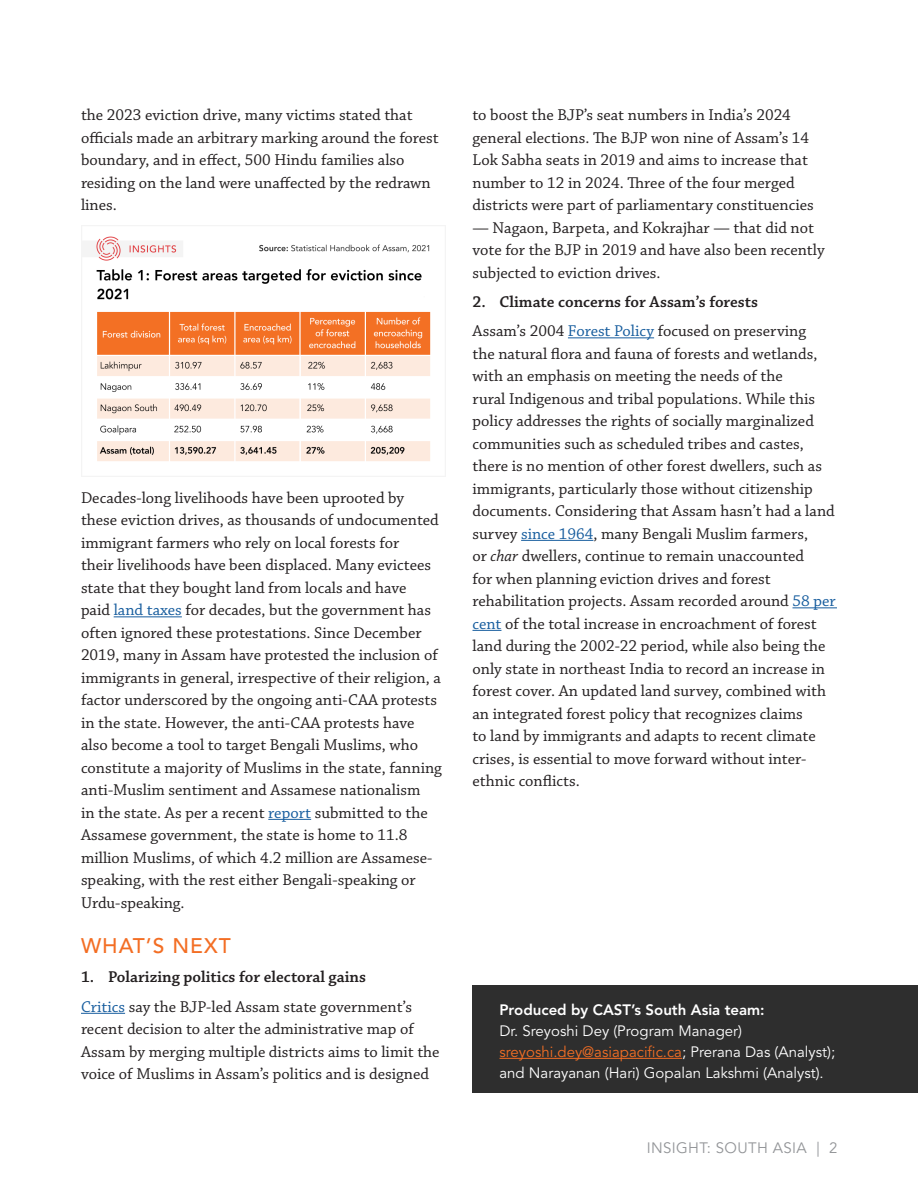
<style>
.page{position:relative;width:918px;height:1188px;background:#fff}
.page>*{position:absolute;margin:0;border:0;box-sizing:border-box;transform-origin:0 0}
.t1{font:500 21px "Avenir LT Std";letter-spacing:.05em;color:#f36e24}
.Body{font:16.5px/22.5px "Chaparral Pro";color:#231f20}
.t2{font:600 16.5px "Chaparral Pro";color:#231f20}
.Produced_By{font:15px/21px "Avenir LT Std";color:#fff}
.t3{font:15px "Avenir LT Std";letter-spacing:.025em;color:#939598}
.s1{color:#175d9e}
.s2{font-style:italic}
.s3{font-weight:800}
.s4{color:#f36e24}
</style>
<div class="page">
<div style="left:472px;top:986px;width:446px;height:108px;background:#2e2e2e"></div>
<hr style="left:114px;top:616px;width:68px;height:1px;background:#175d9e">
<hr style="left:268px;top:819px;width:43px;height:1px;background:#175d9e">
<hr style="left:81px;top:1013px;width:44px;height:1px;background:#175d9e">
<hr style="left:568px;top:337px;width:86px;height:1px;background:#175d9e">
<hr style="left:521px;top:540px;width:72px;height:1px;background:#175d9e">
<hr style="left:792px;top:607px;width:45px;height:1px;background:#175d9e">
<svg style="left:472px;top:630px;width:29px;height:1px"></svg>
<hr style="left:500px;top:1058px;width:182px;height:1px;background:#f36e24">
<img style="left:81px;top:225px;width:365px;height:252px">
<p class="Body" style="left:81px;top:104px;width:359px">the 2023 eviction drive, many victims stated that officials made an arbitrary marking around the forest boundary, and in effect, 500 Hindu families also residing on the land were unaffected by the redrawn lines.</p>
<p class="Body" style="left:81px;top:487px;width:362px">Decades-long livelihoods have been uprooted by these eviction drives, as thousands of undocumented immigrant farmers who rely on local forests for<br>their livelihoods have been displaced. Many evictees state that they bought land from locals and have<br>paid <span class="s1">land taxes</span> for decades, but the government has often ignored these protestations. Since December 2019, many in Assam have protested the inclusion of immigrants in general, irrespective of their religion, a factor underscored by the ongoing anti-CAA protests in the state. However, the anti-CAA protests have also become a tool to target Bengali Muslims, who constitute a majority of Muslims in the state, fanning anti-Muslim sentiment and Assamese nationalism<br>in the state. As per a recent <span class="s1">report</span> submitted to the Assamese government, the state is home to 11.8 million Muslims, of which 4.2 million are Assamese&shy;speaking, with the rest either Bengali-speaking or Urdu-speaking.</p>
<h2 class="t1" style="left:81px;top:934px;width:151px">WHAT’S NEXT</h2>
<p class="t2" style="left:81px;top:968px;width:286px">1. Polarizing politics for electoral gains</p>
<p class="Body" style="left:81px;top:996px;width:360px"><span class="s1">Critics</span> say the BJP-led Assam state government’s recent decision to alter the administrative map of Assam by merging multiple districts aims to limit the voice of Muslims in Assam’s politics and is designed</p>
<p class="Body" style="left:472px;top:104px;width:343px">to boost the BJP’s seat numbers in India’s 2024 general elections. The BJP won nine of Assam’s 14<br>Lok Sabha seats in 2019 and aims to increase that number to 12 in 2024. Three of the four merged districts were part of parliamentary constituencies</p>
<p class="Body" style="left:472px;top:217px;width:354px">— Nagaon, Barpeta, and Kokrajhar — that did not vote for the BJP in 2019 and have also been recently subjected to eviction drives.</p>
<p class="t2" style="left:472px;top:292px;width:287px">2. Climate concerns for Assam’s forests</p>
<p class="Body" style="left:472px;top:320px;width:365px">Assam’s 2004 <span class="s1">Forest Policy</span> focused on preserving<br>the natural flora and fauna of forests and wetlands, with an emphasis on meeting the needs of the<br>rural Indigenous and tribal populations. While this policy addresses the rights of socially marginalized communities such as scheduled tribes and castes, there is no mention of other forest dwellers, such as immigrants, particularly those without citizenship documents. Considering that Assam hasn’t had a land survey <span class="s1">since 1964</span>, many Bengali Muslim farmers,<br>or <span class="s2">char</span> dwellers, continue to remain unaccounted<br>for when planning eviction drives and forest rehabilitation projects. Assam recorded around <span class="s1">58 per cent</span> of the total increase in encroachment of forest land during the 2002-22 period, while also being the only state in northeast India to record an increase in forest cover. An updated land survey, combined with an integrated forest policy that recognizes claims<br>to land by immigrants and adapts to recent climate crises, is essential to move forward without inter&shy;ethnic conflicts.</p>
<p class="Produced_By" style="left:500px;top:1000px;width:337px"><span class="s3">Produced by CAST’s South Asia team:<br></span>Dr. Sreyoshi Dey (Program Manager) <span class="s4">sreyoshi.dey@asiapacific.ca</span>; Prerana Das (Analyst); and Narayanan (Hari) Gopalan Lakshmi (Analyst).</p>
<p class="t3" style="left:647px;top:1139px;width:192px">INSIGHT: SOUTH ASIA | 2</p>
</div>
